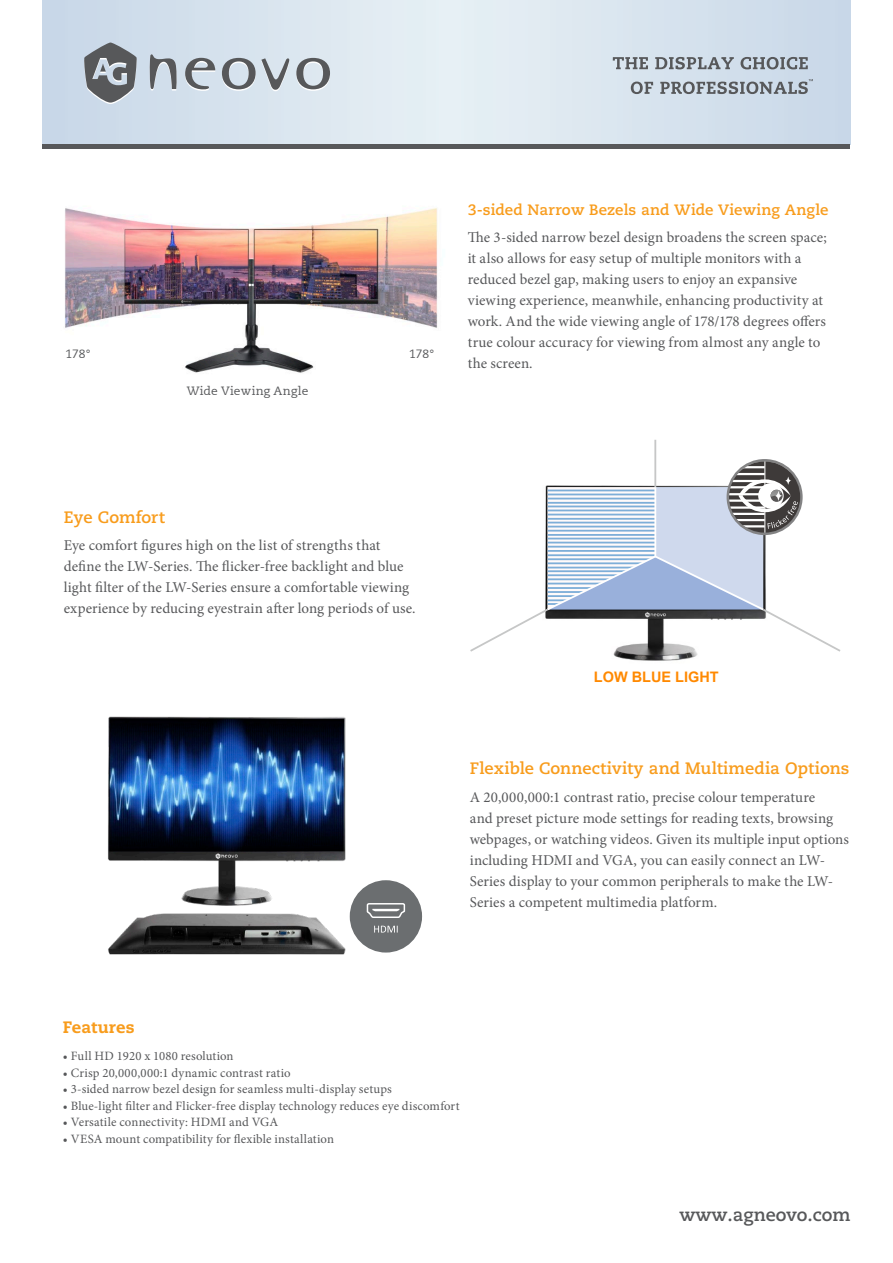
<style>
.page{position:relative;width:893px;height:1263px;background:#fff}
.page>*{position:absolute;margin:0;border:0;box-sizing:border-box;transform-origin:0 0}
.t1{font:700 18px "Caecilia";color:#57585a}
.t2{font:700 16.5px "Caecilia";letter-spacing:.005em;color:#f89c1c}
.t3{font:800 16.5px "Caecilia";letter-spacing:.01em;color:#f89c1c}
.t4{font:15px/21px "Minion Pro";letter-spacing:.005em;color:#57585a}
.t5{font:700 15px "Caecilia";letter-spacing:.01em;color:#f89c1c}
.t6{font:700 14.55px "Arial";color:#ff8900}
.t7{font:12.75px "Minion Pro";letter-spacing:.01em;color:#57585a}
.t8{font:12px "PMN Caecilia 55 Roman";letter-spacing:.005em;color:#57585a}
</style>
<div class="page">
<svg style="left:43px;top:0;width:807px;height:145px;background:#d7e2ed"></svg>
<hr style="left:43px;top:145px;width:807px;height:4px;background:#57585a">
<svg style="left:83px;top:43px;width:247px;height:61px;background:#b5bec6"></svg>
<svg style="left:613px;top:57px;width:35px;height:12px"></svg>
<svg style="left:655px;top:57px;width:79px;height:12px"></svg>
<svg style="left:740px;top:57px;width:68px;height:12px"></svg>
<svg style="left:631px;top:82px;width:22px;height:12px"></svg>
<svg style="left:660px;top:79px;width:153px;height:15px;background:#a2abb4"></svg>
<img style="left:613px;top:653px;width:85px;height:8px">
<hr style="left:654px;top:440px;width:2px;height:47px;background:#c6c7c7">
<svg style="left:470px;top:459px;width:371px;height:194px"></svg>
<hr style="left:765px;top:461px;width:1px;height:72px;background:#fff">
<img style="left:65px;top:208px;width:373px;height:165px">
<img style="left:108px;top:716px;width:254px;height:239px">
<div style="left:350px;top:880px;width:72px;height:72px;background:#6b6e70;border-radius:50%"></div>
<svg style="left:366px;top:903px;width:40px;height:15px"></svg>
<svg style="left:374px;top:926px;width:24px;height:6px"></svg>
<p class="t8" style="left:65px;top:347px;width:27px">178°</p>
<p class="t8" style="left:409px;top:347px;width:27px">178°</p>
<p class="t8" style="left:187px;top:384px;width:123px">Wide Viewing Angle</p>
<p class="t5" style="left:468px;top:201px;width:362px">3-sided Narrow Bezels and Wide Viewing Angle</p>
<p class="t4" style="left:468px;top:227px;width:361px">The 3-sided narrow bezel design broadens the screen space; it also allows for easy setup of multiple monitors with a reduced bezel gap, making users to enjoy an expansive viewing experience, meanwhile, enhancing productivity at work. And the wide viewing angle of 178/178 degrees offers true colour accuracy for viewing from almost any angle to the screen.</p>
<p class="t2" style="left:64px;top:508px;width:103px">Eye Comfort</p>
<p class="t4" style="left:64px;top:535px;width:353px">Eye comfort figures high on the list of strengths that define the LW-Series. The flicker-free backlight and blue light filter of the LW-Series ensure a comfortable viewing experience by reducing eyestrain after long periods of use.</p>
<p class="t6" style="left:594px;top:667px;width:126px">LOW BLUE LIGHT</p>
<p class="t2" style="left:470px;top:759px;width:381px">Flexible Connectivity and Multimedia Options</p>
<p class="t4" style="left:470px;top:786px;width:381px">A 20,000,000:1 contrast ratio, precise colour temperature<br>and preset picture mode settings for reading texts, browsing webpages, or watching videos. Given its multiple input options including HDMI and VGA, you can easily connect an LW-Series display to your common peripherals to make the LW-Series a competent multimedia platform.</p>
<p class="t3" style="left:63px;top:1017px;width:73px">Features</p>
<p class="t7" style="left:63px;top:1047px;width:172px">• Full HD 1920 x 1080 resolution</p>
<p class="t7" style="left:63px;top:1064px;width:229px">• Crisp 20,000,000:1 dynamic contrast ratio</p>
<p class="t7" style="left:63px;top:1080px;width:330px">• 3-sided narrow bezel design for seamless multi-display setups</p>
<p class="t7" style="left:63px;top:1097px;width:398px">• Blue-light filter and Flicker-free display technology reduces eye discomfort</p>
<p class="t7" style="left:63px;top:1113px;width:217px">• Versatile connectivity: HDMI and VGA</p>
<p class="t7" style="left:63px;top:1130px;width:273px">• VESA mount compatibility for flexible installation</p>
<p class="t1" style="left:679px;top:1204px;width:173px">www.agneovo.com</p>
</div>
